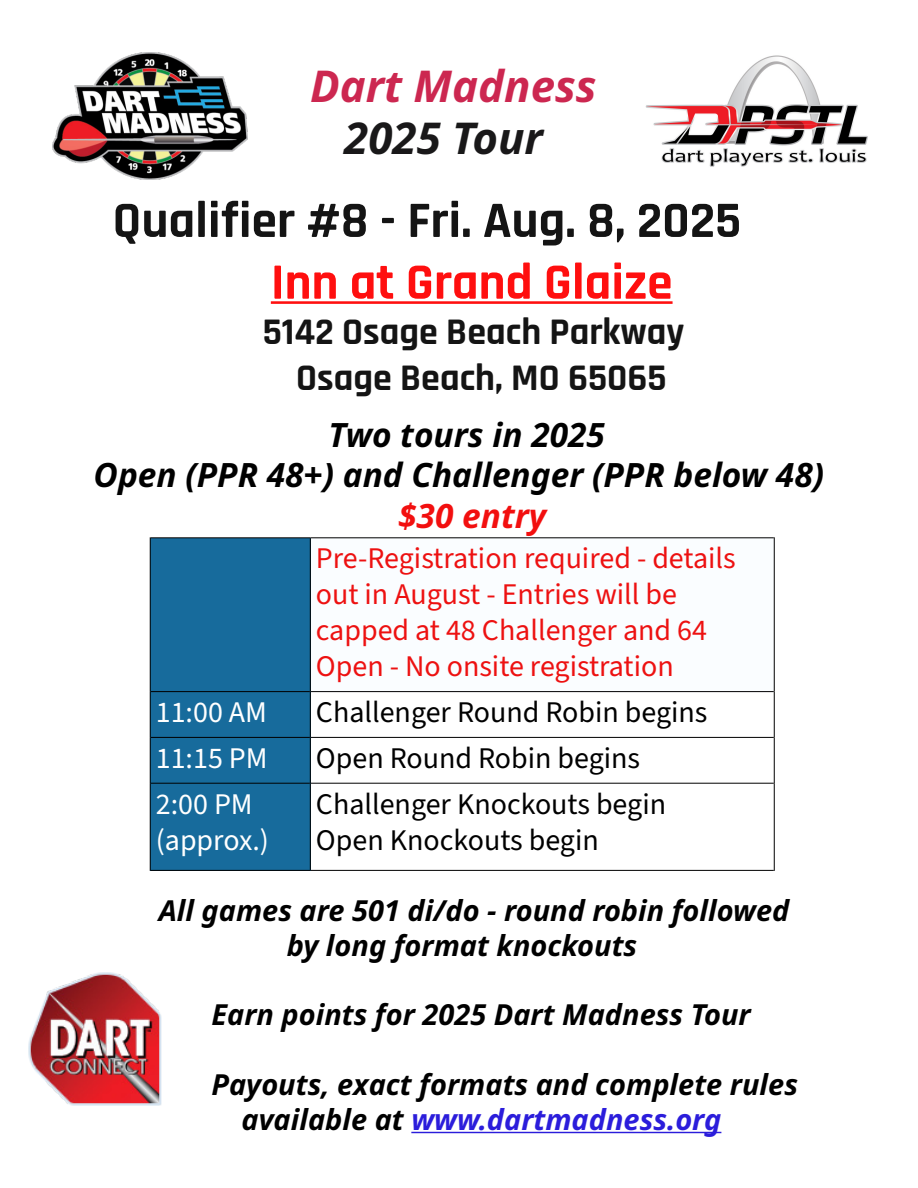
<style>
.page{position:relative;width:918px;height:1188px;background:#fff}
.page>*{position:absolute;margin:0;border:0;box-sizing:border-box;transform-origin:0 0}
.t1{font:700 51.45px "Rajdhani";color:#141414}
.t2{font:700 51.45px "Rajdhani";color:#ff0f0f}
.t3{font:italic 700 43.8px/52.7px "Noto Sans";color:#cc2750;text-align:center}
.t4{font:700 37.95px "Rajdhani";color:#141414}
.t5{font:italic 700 33.45px "Noto Sans";color:#000}
.t6{font:italic 700 33.45px "Noto Sans";color:#f20f0f}
.t7{font:30px/36px "Source Sans 3";color:#ed1111}
.t8{font:30px/36px "Source Sans 3";color:#000}
.t9{font:30px "Source Sans 3";color:#fff}
.t10{font:italic 700 28.95px/34.8px "Noto Sans";color:#000}
.s1{color:#191819}
.s2{color:#2b1ddb}
</style>
<div class="page">
<img style="left:52px;top:52px;width:195px;height:127px">
<img style="left:645px;top:55px;width:223px;height:112px">
<hr style="left:271px;top:301px;width:402px;height:3px;background:#ff0f0f">
<div style="left:150px;top:783px;width:160px;height:87px;background:#176b9c"></div>
<div style="left:150px;top:737px;width:160px;height:46px;background:#176b9c"></div>
<div style="left:150px;top:692px;width:160px;height:45px;background:#176b9c"></div>
<div style="left:310px;top:538px;width:464px;height:154px;background:#fafdff"></div>
<div style="left:150px;top:538px;width:160px;height:154px;background:#176b9c"></div>
<hr style="left:151px;top:537px;width:159px;height:1px;background:#000">
<hr style="left:151px;top:691px;width:159px;height:1px;background:#000">
<hr style="left:150px;top:537px;width:1px;height:155px;background:#000">
<hr style="left:310px;top:538px;width:1px;height:154px;background:#000">
<hr style="left:310px;top:537px;width:464px;height:1px;background:#000">
<hr style="left:311px;top:691px;width:463px;height:1px;background:#000">
<hr style="left:774px;top:537px;width:1px;height:155px;background:#000">
<hr style="left:151px;top:737px;width:159px;height:1px;background:#000">
<hr style="left:150px;top:692px;width:1px;height:45px;background:#000">
<hr style="left:310px;top:692px;width:1px;height:45px;background:#000">
<hr style="left:311px;top:737px;width:463px;height:1px;background:#000">
<hr style="left:774px;top:692px;width:1px;height:45px;background:#000">
<hr style="left:151px;top:783px;width:159px;height:1px;background:#000">
<hr style="left:150px;top:737px;width:1px;height:46px;background:#000">
<hr style="left:310px;top:737px;width:1px;height:46px;background:#000">
<hr style="left:311px;top:783px;width:463px;height:1px;background:#000">
<hr style="left:774px;top:737px;width:1px;height:46px;background:#000">
<hr style="left:151px;top:870px;width:159px;height:1px;background:#000">
<hr style="left:150px;top:783px;width:1px;height:88px;background:#000">
<hr style="left:310px;top:783px;width:1px;height:87px;background:#000">
<hr style="left:310px;top:870px;width:464px;height:1px;background:#000">
<hr style="left:774px;top:783px;width:1px;height:88px;background:#000">
<hr style="left:411px;top:1132px;width:310px;height:1px;background:#2b1ddb">
<img style="left:28px;top:972px;width:134px;height:134px">
<h1 class="t3" style="left:310px;top:61px;width:288px">Dart Madness<br><span class="s1">2025 Tour</span></h1>
<h1 class="t1" style="left:112px;top:189px;width:630px">Qualifier #8 - Fri. Aug. 8, 2025</h1>
<h1 class="t2" style="left:271px;top:251px;width:403px">Inn at Grand Glaize</h1>
<h2 class="t4" style="left:263px;top:309px;width:423px">5142 Osage Beach Parkway</h2>
<h3 class="t4" style="left:296px;top:355px;width:372px">Osage Beach, MO 65065</h3>
<h1 class="t5" style="left:329px;top:411px;width:278px">Two tours in 2025</h1>
<h1 class="t5" style="left:94px;top:452px;width:732px">Open (PPR 48+) and Challenger (PPR below 48)</h1>
<h1 class="t6" style="left:398px;top:492px;width:150px">$30 entry</h1>
<p class="t7" style="left:316px;top:540px;width:421px">Pre-Registration required - details out in August - Entries will be capped at 48 Challenger and 64<br>Open - No onsite registration</p>
<p class="t9" style="left:156px;top:693px;width:113px">11:00 AM</p>
<p class="t8" style="left:316px;top:694px;width:393px">Challenger Round Robin begins</p>
<p class="t9" style="left:156px;top:739px;width:113px">11:15 PM</p>
<p class="t8" style="left:316px;top:740px;width:326px">Open Round Robin begins</p>
<p class="t9" style="left:156px;top:785px;width:98px">2:00 PM</p>
<p class="t9" style="left:156px;top:821px;width:115px">(approx.)</p>
<p class="t8" style="left:316px;top:786px;width:352px">Challenger Knockouts begin<br>Open Knockouts begin</p>
<p class="t10" style="left:287px;top:894px;width:504px;text-indent:-128px">All games are 501 di/do - round robin followed by long format knockouts</p>
<p class="t10" style="left:211px;top:998px;width:541px">Earn points for 2025 Dart Madness Tour</p>
<p class="t10" style="left:242px;top:1068px;width:558px;text-indent:-30px">Payouts, exact formats and complete rules available at <span class="s2">www.dartmadness.org</span></p>
</div>
